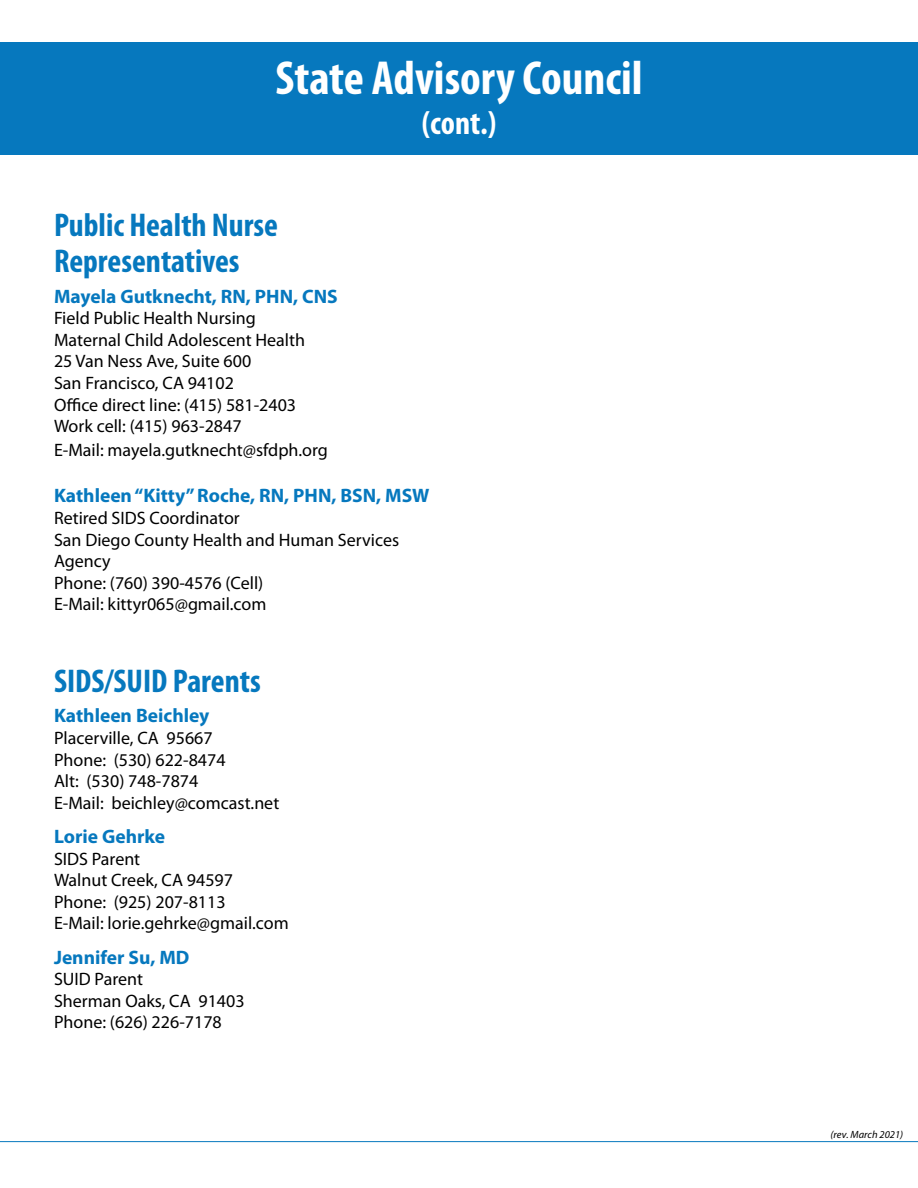
<style>
.page{position:relative;width:918px;height:1188px;background:#fff}
.page>*{position:absolute;margin:0;border:0;box-sizing:border-box;transform-origin:0 0}
.t1{font:700 condensed 48px "Myriad Pro";color:#fff}
.t2{font:700 condensed 33px/36px "Myriad Pro";color:#0678be}
.t3{font:700 condensed 33px "Myriad Pro";color:#fff}
.t4{font:700 19.5px "Myriad Pro";color:#0678be}
.CONTACT_TEXT{font:18px/21.6px "Myriad Pro";color:#000}
.NAME{font:18px "Myriad Pro";color:#000}
.EMail__last_line{font:18px "Myriad Pro";color:#000}
.t5{font:italic 10.5px "Myriad Pro";color:#000}
</style>
<div class="page">
<div style="left:0;top:42px;width:918px;height:112px;background:#0678be"></div>
<hr style="left:0;top:1141px;width:918px;height:1px;background:#0678be">
<h1 class="t1" style="left:275px;top:48px;width:369px">State Advisory Council</h1>
<h1 class="t3" style="left:422px;top:103px;width:76px">(cont.)</h1>
<h2 class="t2" style="left:54px;top:207px;width:226px">Public Health Nurse<br>Representatives</h2>
<h3 class="t4" style="left:54px;top:283px;width:285px">Mayela Gutknecht, RN, PHN, CNS</h3>
<p class="NAME" style="left:54px;top:307px;width:204px">Field Public Health Nursing</p>
<p class="NAME" style="left:54px;top:329px;width:253px">Maternal Child Adolescent Health</p>
<p class="NAME" style="left:54px;top:350px;width:199px">25 Van Ness Ave, Suite 600</p>
<p class="NAME" style="left:54px;top:372px;width:182px">San Francisco, CA 94102</p>
<p class="NAME" style="left:54px;top:393px;width:244px">Office direct line: (415) 581-2403</p>
<p class="NAME" style="left:54px;top:415px;width:189px">Work cell: (415) 963-2847</p>
<p class="NAME" style="left:54px;top:438px;width:275px">E-Mail: mayela.gutknecht@sfdph.org</p>
<h3 class="t4" style="left:54px;top:483px;width:377px">Kathleen “Kitty” Roche, RN, PHN, BSN, MSW</h3>
<p class="CONTACT_TEXT" style="left:54px;top:507px;width:187px">Retired SIDS Coordinator</p>
<p class="CONTACT_TEXT" style="left:54px;top:528px;width:347px">San Diego County Health and Human Services<br>Agency</p>
<p class="CONTACT_TEXT" style="left:54px;top:572px;width:211px">Phone: (760) 390-4576 (Cell)</p>
<p class="EMail__last_line" style="left:54px;top:593px;width:214px">E-Mail: kittyr065@gmail.com</p>
<h2 class="t2" style="left:54px;top:663px;width:208px">SIDS/SUID Parents</h2>
<h3 class="t4" style="left:54px;top:703px;width:157px">Kathleen Beichley</h3>
<p class="CONTACT_TEXT" style="left:54px;top:727px;width:160px">Placerville, CA 95667</p>
<p class="CONTACT_TEXT" style="left:54px;top:749px;width:173px">Phone: (530) 622-8474</p>
<p class="CONTACT_TEXT" style="left:54px;top:770px;width:146px">Alt: (530) 748-7874</p>
<p class="EMail__last_line" style="left:54px;top:792px;width:227px">E-Mail: beichley@comcast.net</p>
<h3 class="t4" style="left:54px;top:824px;width:113px">Lorie Gehrke</h3>
<p class="CONTACT_TEXT" style="left:54px;top:848px;width:88px">SIDS Parent</p>
<p class="CONTACT_TEXT" style="left:54px;top:869px;width:181px">Walnut Creek, CA 94597</p>
<p class="CONTACT_TEXT" style="left:54px;top:891px;width:173px">Phone: (925) 207-8113</p>
<p class="EMail__last_line" style="left:54px;top:912px;width:236px">E-Mail: lorie.gehrke@gmail.com</p>
<h3 class="t4" style="left:54px;top:944px;width:137px">Jennifer Su, MD</h3>
<p class="CONTACT_TEXT" style="left:54px;top:968px;width:91px">SUID Parent</p>
<p class="CONTACT_TEXT" style="left:54px;top:990px;width:192px">Sherman Oaks, CA 91403</p>
<p class="CONTACT_TEXT" style="left:54px;top:1011px;width:169px">Phone: (626) 226-7178</p>
<p class="t5" style="left:831px;top:1128px;width:74px">(rev. March 2021)</p>
</div>
